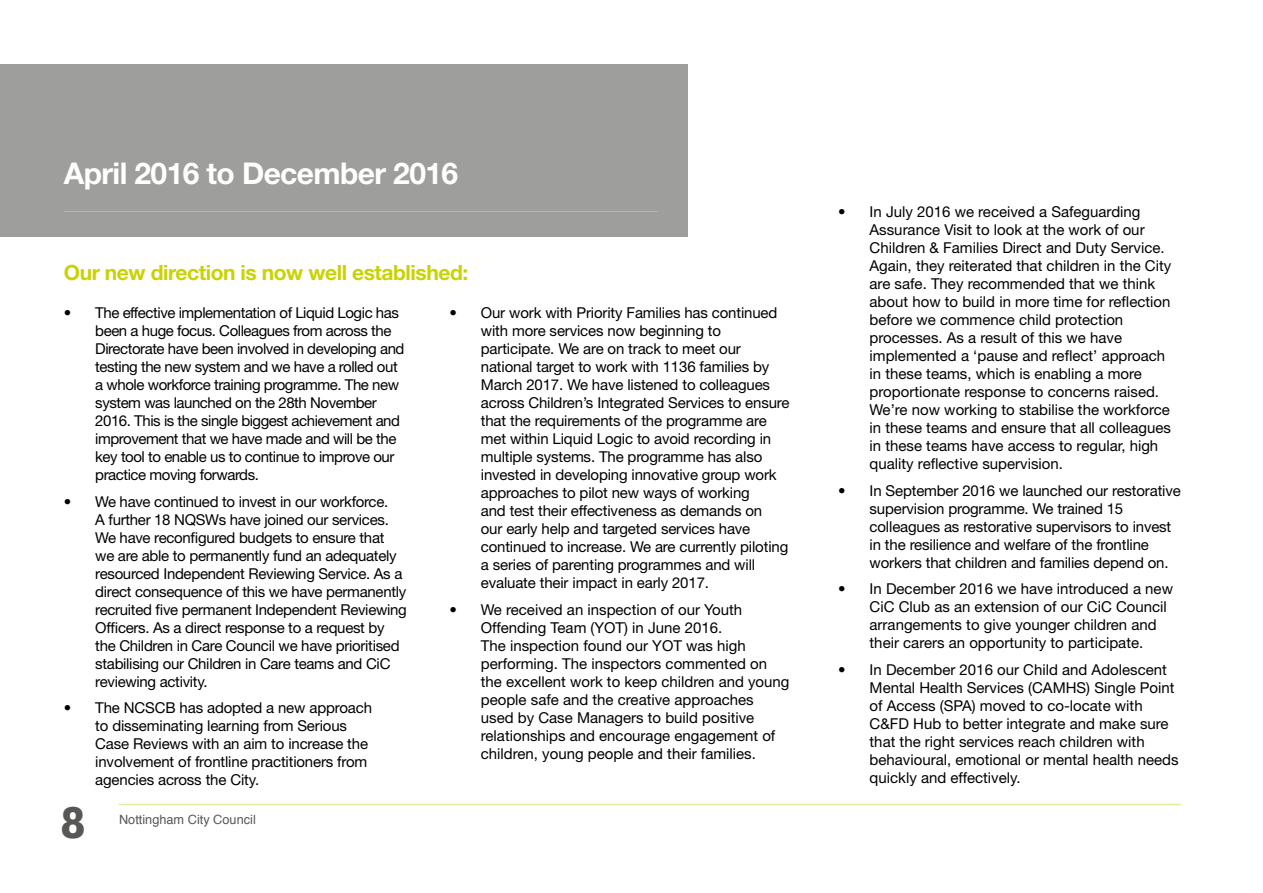
<style>
.page{position:relative;width:1263px;height:893px;background:#fff}
.page>*{position:absolute;margin:0;border:0;box-sizing:border-box;transform-origin:0 0}
.t1{font:900 45px "Akzidenz Grotesk";color:#575756}
.t2{font:700 30px "Helvetica Neue";letter-spacing:-.02em;color:#fff}
.t3{font:700 21px "Helvetica Neue";letter-spacing:-.02em;color:#c8d300}
.t4{font:15px/18px "Helvetica Neue";letter-spacing:-.01em;color:#000}
.t5{font:15px/18px "Helvetica Neue";letter-spacing:-.03em;color:#000}
.t6{font:12.75px "Helvetica";color:#575756}
</style>
<div class="page">
<hr style="left:119px;top:804px;width:1062px;height:1px;background:#e5e99b">
<div style="left:0;top:64px;width:687px;height:172px;background:#9e9e9d"></div>
<hr style="left:64px;top:211px;width:594px;height:1px;background:#c8d300">
<h2 class="t2" style="left:64px;top:155px;width:396px">April 2016 to December 2016</h2>
<h3 class="t3" style="left:64px;top:260px;width:406px">Our new direction is now well established:</h3>
<p class="t5" style="left:95px;top:303px;width:311px;text-indent:-32px">• The effective implementation of Liquid Logic has been a huge focus. Colleagues from across the Directorate have been involved in developing and testing the new system and we have a rolled out a whole workforce training programme. The new system was launched on the 28th November 2016. This is the single biggest achievement and improvement that we have made and will be the key tool to enable us to continue to improve our practice moving forwards.</p>
<p class="t4" style="left:95px;top:492px;width:313px;text-indent:-32px">• We have continued to invest in our workforce.<br>A further 18 NQSWs have joined our services.<br>We have reconfigured budgets to ensure that we are able to permanently fund an adequately resourced Independent Reviewing Service. As a direct consequence of this we have permanently recruited five permanent Independent Reviewing Officers. As a direct response to a request by the Children in Care Council we have prioritised stabilising our Children in Care teams and CiC reviewing activity.</p>
<p class="t4" style="left:95px;top:698px;width:278px;text-indent:-32px">• The NCSCB has adopted a new approach to disseminating learning from Serious Case Reviews with an aim to increase the involvement of frontline practitioners from agencies across the City.</p>
<h1 class="t1" style="left:61px;top:795px;width:27px">8</h1>
<p class="t6" style="left:119px;top:810px;width:138px">Nottingham City Council</p>
<p class="t4" style="left:481px;top:303px;width:310px;text-indent:-32px">• Our work with Priority Families has continued with more services now beginning to participate. We are on track to meet our national target to work with 1136 families by March 2017. We have listened to colleagues across Children’s Integrated Services to ensure that the requirements of the programme are met within Liquid Logic to avoid recording in multiple systems. The programme has also invested in developing innovative group work approaches to pilot new ways of working<br>and test their effectiveness as demands on<br>our early help and targeted services have continued to increase. We are currently piloting a series of parenting programmes and will evaluate their impact in early 2017.</p>
<p class="t4" style="left:481px;top:600px;width:310px;text-indent:-32px">• We received an inspection of our Youth Offending Team (YOT) in June 2016.<br>The inspection found our YOT was high performing. The inspectors commented on the excellent work to keep children and young people safe and the creative approaches used by Case Managers to build positive relationships and encourage engagement of children, young people and their families.</p>
<p class="t4" style="left:869px;top:203px;width:303px;text-indent:-32px">• In July 2016 we received a Safeguarding Assurance Visit to look at the work of our Children &amp; Families Direct and Duty Service.<br>Again, they reiterated that children in the City are safe. They recommended that we think about how to build in more time for reflection before we commence child protection processes. As a result of this we have implemented a ‘pause and reflect’ approach in these teams, which is enabling a more proportionate response to concerns raised.<br>We’re now working to stabilise the workforce in these teams and ensure that all colleagues in these teams have access to regular, high quality reflective supervision.</p>
<p class="t4" style="left:869px;top:481px;width:313px;text-indent:-32px">• In September 2016 we launched our restorative supervision programme. We trained 15 colleagues as restorative supervisors to invest in the resilience and welfare of the frontline workers that children and families depend on.</p>
<p class="t4" style="left:869px;top:580px;width:305px;text-indent:-32px">• In December 2016 we have introduced a new CiC Club as an extension of our CiC Council arrangements to give younger children and their carers an opportunity to participate.</p>
<p class="t4" style="left:869px;top:660px;width:310px;text-indent:-32px">• In December 2016 our Child and Adolescent Mental Health Services (CAMHS) Single Point of Access (SPA) moved to co-locate with C&amp;FD Hub to better integrate and make sure that the right services reach children with behavioural, emotional or mental health needs quickly and effectively.</p>
</div>
